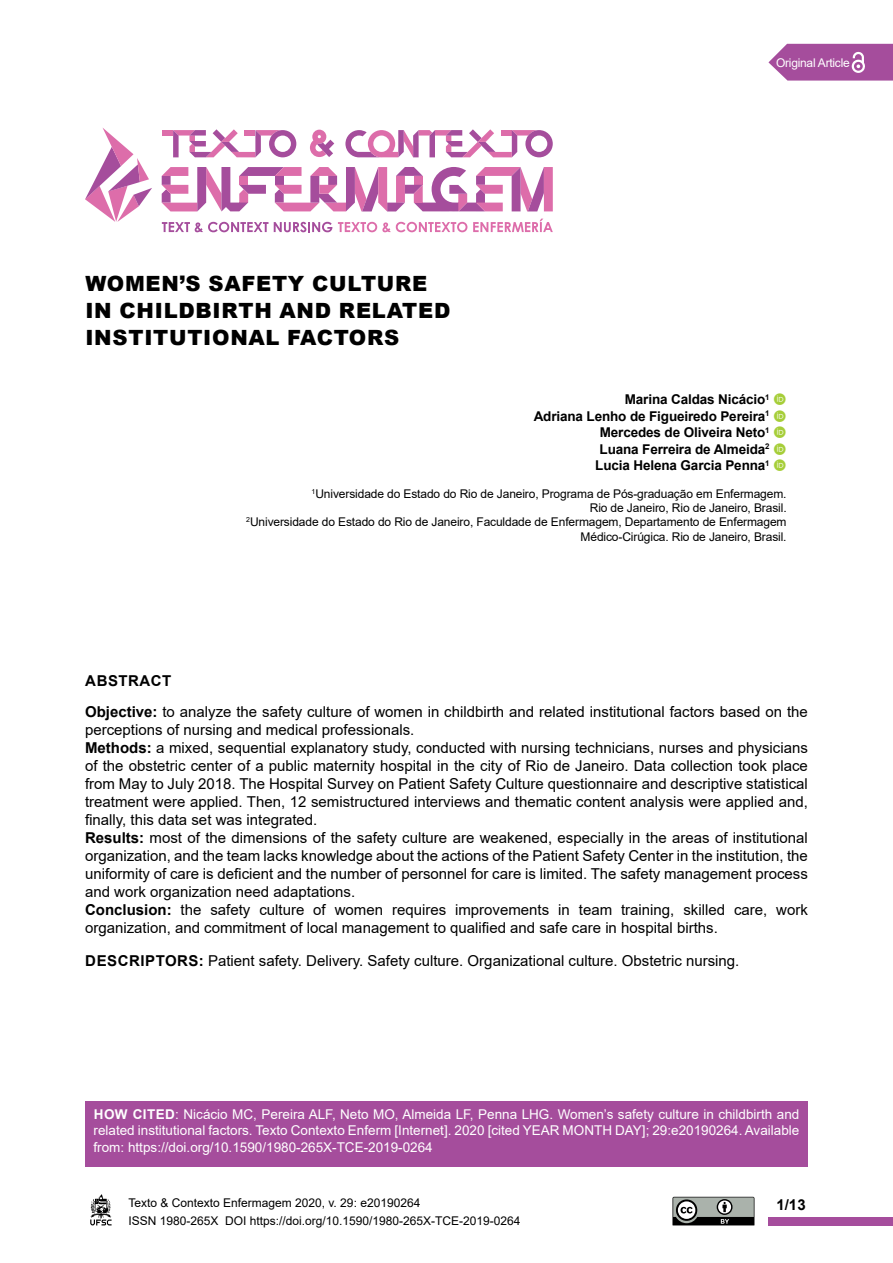
<style>
.page{position:relative;width:893px;height:1263px;background:#fff}
.page>*{position:absolute;margin:0;border:0;box-sizing:border-box;transform-origin:0 0}
.t1{font:900 21px/27px "Arial";letter-spacing:.035em;color:#000}
.t2{font:15px/18px "Arial";color:#000}
.t3{font:700 15px "Arial";color:#000}
.t4{font:13.5px/16.2px "Arial";color:#fff;text-align:justify}
.t5{font:700 13.5px/16.5px "Arial";letter-spacing:-.01em;color:#000;text-align:right}
.t6{font:12px/14.4px "Arial";letter-spacing:-.01em;color:#000}
.t7{font:12px "Arial";letter-spacing:-.02em;color:#fff}
.s1{font-weight:700}
</style>
<div class="page">
<div style="left:769px;top:1217px;width:124px;height:8px;background:#a54d9c"></div>
<svg style="left:90px;top:1194px;width:22px;height:31px"></svg>
<svg style="left:162px;top:167px;width:391px;height:45px"></svg>
<div style="left:162px;top:130px;width:11px;height:6px;background:#dd6daa"></div>
<svg style="left:173px;top:129px;width:123px;height:28px"></svg>
<svg style="left:310px;top:129px;width:243px;height:28px"></svg>
<svg style="left:162px;top:222px;width:106px;height:10px"></svg>
<svg style="left:274px;top:222px;width:58px;height:10px"></svg>
<svg style="left:338px;top:222px;width:129px;height:10px"></svg>
<svg style="left:473px;top:219px;width:80px;height:13px"></svg>
<svg style="left:85px;top:128px;width:67px;height:94px"></svg>
<svg style="left:768px;top:44px;width:125px;height:37px;background:#af61a7"></svg>
<svg style="left:672px;top:1197px;width:83px;height:29px;background:#777b78"></svg>
<div style="left:85px;top:1101px;width:723px;height:66px;background:#a54d9c"></div>
<h1 class="t1" style="left:85px;top:270px;width:366px">WOMEN’S SAFETY CULTURE<br>IN CHILDBIRTH AND RELATED<br>INSTITUTIONAL FACTORS</h1>
<p class="t7" style="left:776px;top:54px;width:75px">Original Article</p>
<p class="t5" style="left:534px;top:392px;width:237px">Marina Caldas Nicácio<sup>1<br></sup>Adriana Lenho de Figueiredo Pereira<sup>1<br></sup>Mercedes de Oliveira Neto<sup>1<br></sup>Luana Ferreira de Almeida<sup>2<br></sup>Lucia Helena Garcia Penna<sup>1</sup></p>
<p class="t6" style="left:246px;top:486px;width:542px;text-align:right"><sup>1</sup>Universidade do Estado do Rio de Janeiro, Programa de Pós-graduação em Enfermagem.<br>Rio de Janeiro, Rio de Janeiro, Brasil.<br><sup>2</sup>Universidade do Estado do Rio de Janeiro, Faculdade de Enfermagem, Departamento de Enfermagem Médico-Cirúgica. Rio de Janeiro, Brasil.</p>
<p class="t2" style="left:85px;top:666px;width:724px;line-height:30.8px"><span class="s1">ABSTRACT<br>Objective:</span> to analyze the safety culture of women in childbirth and related institutional factors based on the</p>
<p class="t2" style="left:85px;top:721px;width:724px">perceptions of nursing and medical professionals.<br><span class="s1">Methods:</span> a mixed, sequential explanatory study, conducted with nursing technicians, nurses and physicians of the obstetric center of a public maternity hospital in the city of Rio de Janeiro. Data collection took place from May to July 2018. The Hospital Survey on Patient Safety Culture questionnaire and descriptive statistical treatment were applied. Then, 12 semistructured interviews and thematic content analysis were applied and, finally, this data set was integrated.<br><span class="s1">Results:</span> most of the dimensions of the safety culture are weakened, especially in the areas of institutional organization, and the team lacks knowledge about the actions of the Patient Safety Center in the institution, the uniformity of care is deficient and the number of personnel for care is limited. The safety management process and work organization need adaptations.<br><span class="s1">Conclusion:</span> the safety culture of women requires improvements in team training, skilled care, work organization, and commitment of local management to qualified and safe care in hospital births.</p>
<p class="t2" style="left:85px;top:952px;width:656px"><span class="s1">DESCRIPTORS:</span> Patient safety. Delivery. Safety culture. Organizational culture. Obstetric nursing.</p>
<p class="t4" style="left:94px;top:1106px;width:707px"><span class="s1">HOW CITED</span>: Nicácio MC, Pereira ALF, Neto MO, Almeida LF, Penna LHG. Women’s safety culture in childbirth and related institutional factors. Texto Contexto Enferm [Internet]. 2020 [cited YEAR MONTH DAY]; 29:e20190264. Available from: https://doi.org/10.1590/1980-265X-TCE-2019-0264</p>
<p class="t6" style="left:128px;top:1194px;width:394px;line-height:18px">Texto &amp; Contexto Enfermagem 2020, v. 29: e20190264<br>ISSN 1980-265X DOI https://doi.org/10.1590/1980-265X-TCE-2019-0264</p>
<p class="t3" style="left:776px;top:1194px;width:31px">1/13</p>
</div>
